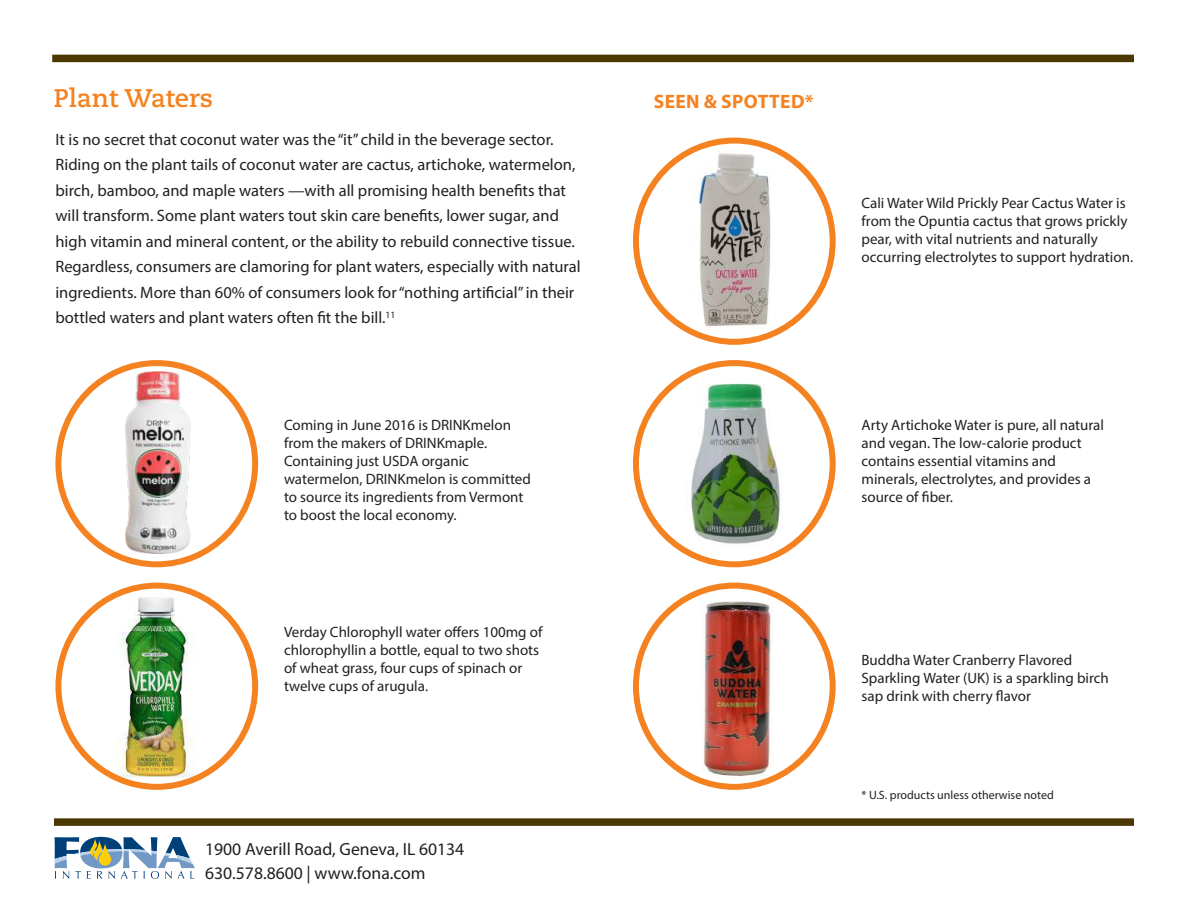
<style>
.page{position:relative;width:1188px;height:918px;background:#fff}
.page>*{position:absolute;margin:0;border:0;box-sizing:border-box;transform-origin:0 0}
.t1{font:700 25.5px "Caecilia LT Std";color:#f58220}
.t2{font:700 19.5px "Myriad Pro";letter-spacing:.02em;color:#f58220}
.t3{font:17.7px/24.3px "Myriad Pro";color:#231f20}
.t4{font:16.5px/25.5px "Myriad Pro";color:#231f20}
.t5{font:15px/18px "Myriad Pro";color:#231f20}
.t6{font:12px "Myriad Pro";color:#231f20}
</style>
<div class="page">
<div style="left:54px;top:818px;width:1080px;height:8px;background:#4a3800"></div>
<svg style="left:55px;top:837px;width:140px;height:42px"></svg>
<div style="left:52px;top:55px;width:1082px;height:7px;background:#4a3800"></div>
<img style="left:692px;top:142px;width:88px;height:189px">
<div style="left:633px;top:138px;width:203px;height:207px;border:6px solid #f58220;border-radius:50%"></div>
<img style="left:686px;top:373px;width:101px;height:175px">
<div style="left:633px;top:360px;width:203px;height:207px;border:6px solid #f58220;border-radius:50%"></div>
<div style="left:55px;top:360px;width:203px;height:207px;border:6px solid #f58220;border-radius:50%"></div>
<img style="left:701px;top:589px;width:72px;height:188px">
<div style="left:633px;top:583px;width:203px;height:207px;border:6px solid #f58220;border-radius:50%"></div>
<img style="left:63px;top:592px;width:185px;height:185px">
<div style="left:55px;top:583px;width:203px;height:207px;border:6px solid #f58220;border-radius:50%"></div>
<img style="left:126px;top:371px;width:64px;height:183px">
<h1 class="t1" style="left:54px;top:83px;width:161px">Plant Waters</h1>
<h2 class="t2" style="left:654px;top:89px;width:161px">SEEN &amp; SPOTTED*</h2>
<p class="t4" style="left:55px;top:126px;width:527px">It is no secret that coconut water was the “it” child in the beverage sector.<br>Riding on the plant tails of coconut water are cactus, artichoke, watermelon, birch, bamboo, and maple waters —with all promising health benefits that will transform. Some plant waters tout skin care benefits, lower sugar, and high vitamin and mineral content, or the ability to rebuild connective tissue.<br>Regardless, consumers are clamoring for plant waters, especially with natural ingredients. More than 60% of consumers look for “nothing artificial” in their bottled waters and plant waters often fit the bill.<sup>11</sup></p>
<p class="t5" style="left:284px;top:416px;width:248px">Coming in June 2016 is DRINKmelon from the makers of DRINKmaple.<br>Containing just USDA organic watermelon, DRINKmelon is committed to source its ingredients from Vermont to boost the local economy.</p>
<p class="t5" style="left:284px;top:622px;width:260px">Verday Chlorophyll water offers 100mg of chlorophyllin a bottle, equal to two shots of wheat grass, four cups of spinach or twelve cups of arugula.</p>
<p class="t3" style="left:205px;top:836px;width:261px">1900 Averill Road, Geneva, IL 60134<br>630.578.8600 | www.fona.com</p>
<p class="t5" style="left:862px;top:194px;width:273px">Cali Water Wild Prickly Pear Cactus Water is from the Opuntia cactus that grows prickly pear, with vital nutrients and naturally occurring electrolytes to support hydration.</p>
<p class="t5" style="left:862px;top:416px;width:244px">Arty Artichoke Water is pure, all natural and vegan. The low-calorie product contains essential vitamins and minerals, electrolytes, and provides a source of fiber.</p>
<p class="t5" style="left:862px;top:650px;width:249px">Buddha Water Cranberry Flavored<br>Sparkling Water (UK) is a sparkling birch sap drink with cherry flavor</p>
<p class="t6" style="left:862px;top:787px;width:194px">* U.S. products unless otherwise noted</p>
</div>
